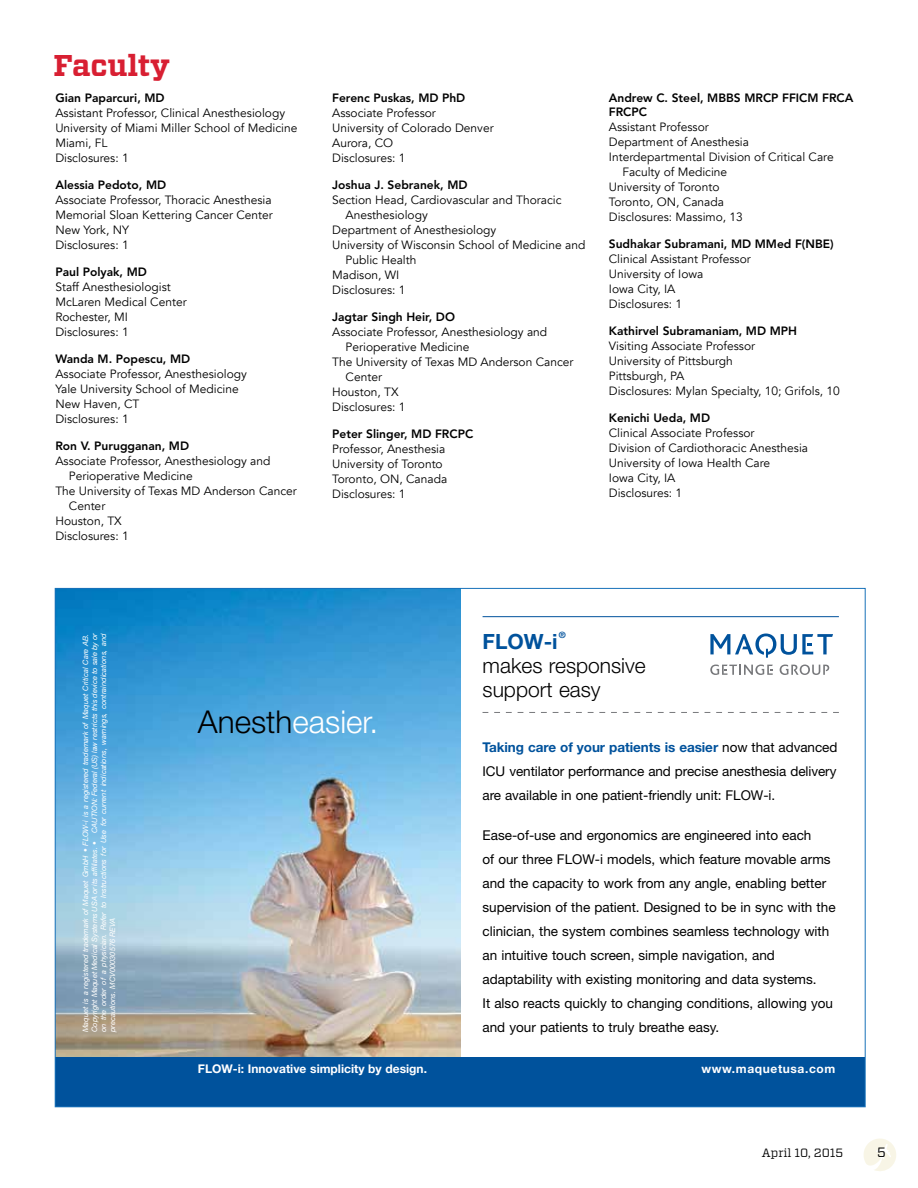
<style>
.page{position:relative;width:918px;height:1188px;background:#fff}
.page>*{position:absolute;margin:0;border:0;box-sizing:border-box;transform-origin:0 0}
.t1{font:300 31.5px "Helvetica Neue LT Std";color:#fff}
.t2{font:700 30px "Vitesse";color:#d81f32}
.t3{font:300 21px/24px "Helvetica Neue LT Std";color:#000}
.t4{font:700 21px "Helvetica Neue LT Std";color:#00529c}
.t5{font:13.5px/24px "Helvetica Neue LT Std";color:#000;text-align:justify}
.t6{font:13.5px "Vitesse";color:#000}
.t7{font:12px/15px "Avenir";color:#000}
.t8{font:800 12px/13.5px "Avenir LT Std";color:#000}
.t9{font:700 12px "Helvetica Neue LT Std";color:#fff}
.t10{font:700 12px "Helvetica Neue LT Std";letter-spacing:.05em;color:#fff}
.t11{font:12px "Vitesse";color:#000}
.t12{font:700 8.7px "Helvetica Neue LT Std";color:#00529c}
.t13{font:italic 7.5px/9px "Helvetica Neue LT Std";letter-spacing:-.005em;color:#fff;text-align:justify}
.s1{color:#000}
.s2{font-weight:700;color:#00529c}
</style>
<div class="page">
<svg style="left:863px;top:1138px;width:33px;height:33px"></svg>
<img style="left:57px;top:590px;width:404px;height:468px">
<div style="left:55px;top:1058px;width:810px;height:49px;background:#00529c"></div>
<svg style="left:92px;top:833px;width:5px;height:6px"></svg>
<hr style="left:483px;top:616px;width:356px;height:1px;background:#00529c">
<svg style="left:483px;top:712px;width:356px;height:1px"></svg>
<svg style="left:780px;top:665px;width:49px;height:10px"></svg>
<svg style="left:710px;top:665px;width:63px;height:10px"></svg>
<svg style="left:710px;top:634px;width:123px;height:24px"></svg>
<h2 class="t2" style="left:54px;top:45px;width:118px">Faculty</h2>
<p class="t8" style="left:55px;top:91px;width:111px">Gian Paparcuri, MD</p>
<p class="t7" style="left:55px;top:106px;width:244px">Assistant Professor, Clinical Anesthesiology<br>University of Miami Miller School of Medicine<br>Miami, FL<br>Disclosures: 1</p>
<p class="t8" style="left:55px;top:178px;width:112px">Alessia Pedoto, MD</p>
<p class="t7" style="left:55px;top:193px;width:219px">Associate Professor, Thoracic Anesthesia<br>Memorial Sloan Kettering Cancer Center<br>New York, NY<br>Disclosures: 1</p>
<p class="t8" style="left:55px;top:265px;width:93px">Paul Polyak, MD</p>
<p class="t7" style="left:55px;top:280px;width:133px">Staff Anesthesiologist<br>McLaren Medical Center<br>Rochester, MI<br>Disclosures: 1</p>
<p class="t8" style="left:55px;top:352px;width:136px">Wanda M. Popescu, MD</p>
<p class="t7" style="left:55px;top:367px;width:193px">Associate Professor, Anesthesiology<br>Yale University School of Medicine<br>New Haven, CT<br>Disclosures: 1</p>
<p class="t8" style="left:55px;top:439px;width:135px">Ron V. Purugganan, MD</p>
<p class="t7" style="left:55px;top:454px;width:217px">Associate Professor, Anesthesiology and</p>
<p class="t7" style="left:69px;top:469px;width:125px">Perioperative Medicine</p>
<p class="t7" style="left:55px;top:484px;width:243px">The University of Texas MD Anderson Cancer</p>
<p class="t7" style="left:69px;top:499px;width:38px">Center</p>
<p class="t7" style="left:55px;top:514px;width:68px">Houston, TX</p>
<p class="t7" style="left:55px;top:529px;width:75px">Disclosures: 1</p>
<p class="t8" style="left:332px;top:91px;width:135px">Ferenc Puskas, MD PhD</p>
<p class="t7" style="left:332px;top:106px;width:163px">Associate Professor<br>University of Colorado Denver<br>Aurora, CO<br>Disclosures: 1</p>
<p class="t8" style="left:332px;top:178px;width:137px">Joshua J. Sebranek, MD</p>
<p class="t7" style="left:332px;top:193px;width:231px">Section Head, Cardiovascular and Thoracic</p>
<p class="t7" style="left:346px;top:208px;width:84px">Anesthesiology</p>
<p class="t7" style="left:332px;top:223px;width:166px">Department of Anesthesiology</p>
<p class="t7" style="left:332px;top:238px;width:255px">University of Wisconsin School of Medicine and</p>
<p class="t7" style="left:346px;top:253px;width:72px">Public Health</p>
<p class="t7" style="left:332px;top:268px;width:69px">Madison, WI</p>
<p class="t7" style="left:332px;top:283px;width:75px">Disclosures: 1</p>
<p class="t8" style="left:332px;top:310px;width:124px">Jagtar Singh Heir, DO</p>
<p class="t7" style="left:332px;top:325px;width:217px">Associate Professor, Anesthesiology and</p>
<p class="t7" style="left:346px;top:340px;width:125px">Perioperative Medicine</p>
<p class="t7" style="left:332px;top:355px;width:243px">The University of Texas MD Anderson Cancer</p>
<p class="t7" style="left:346px;top:370px;width:38px">Center</p>
<p class="t7" style="left:332px;top:385px;width:68px">Houston, TX</p>
<p class="t7" style="left:332px;top:400px;width:75px">Disclosures: 1</p>
<p class="t8" style="left:332px;top:427px;width:143px">Peter Slinger, MD FRCPC</p>
<p class="t7" style="left:332px;top:442px;width:117px">Professor, Anesthesia<br>University of Toronto<br>Toronto, ON, Canada<br>Disclosures: 1</p>
<p class="t8" style="left:609px;top:91px;width:246px">Andrew C. Steel, MBBS MRCP FFICM FRCA<br>FRCPC</p>
<p class="t7" style="left:609px;top:119px;width:101px">Assistant Professor</p>
<p class="t7" style="left:609px;top:134px;width:142px">Department of Anesthesia</p>
<p class="t7" style="left:609px;top:149px;width:226px">Interdepartmental Division of Critical Care</p>
<p class="t7" style="left:622px;top:164px;width:106px">Faculty of Medicine</p>
<p class="t7" style="left:609px;top:179px;width:112px">University of Toronto</p>
<p class="t7" style="left:609px;top:194px;width:117px">Toronto, ON, Canada</p>
<p class="t7" style="left:609px;top:209px;width:136px">Disclosures: Massimo, 13</p>
<p class="t8" style="left:609px;top:237px;width:226px">Sudhakar Subramani, MD MMed F(NBE)</p>
<p class="t7" style="left:609px;top:251px;width:143px">Clinical Assistant Professor<br>University of Iowa<br>Iowa City, IA<br>Disclosures: 1</p>
<p class="t8" style="left:609px;top:324px;width:190px">Kathirvel Subramaniam, MD MPH</p>
<p class="t7" style="left:609px;top:338px;width:232px">Visiting Associate Professor<br>University of Pittsburgh<br>Pittsburgh, PA<br>Disclosures: Mylan Specialty, 10; Grifols, 10</p>
<p class="t8" style="left:609px;top:411px;width:103px">Kenichi Ueda, MD</p>
<p class="t7" style="left:609px;top:425px;width:201px">Clinical Associate Professor<br>Division of Cardiothoracic Anesthesia<br>University of Iowa Health Care<br>Iowa City, IA<br>Disclosures: 1</p>
<p class="t13" style="left:81px;top:1032px;width:400px;rotate:-90deg">Maquet is a registered trademark of Maquet GmbH • FLOW-i is a registered trademark of Maquet Critical Care AB.<br>Copyright Maquet Medical Systems USA or its affiliates. • CAUTION: Federal (US) law restricts this device to sale by or on the order of a physician. Refer to Instructions for Use for current indications, warnings, contraindications, and precautions. MCV00030576 REVA</p>
<h1 class="t1" style="left:198px;top:703px;width:182px"><span class="s1">Anesth</span>easier.</h1>
<h3 class="t4" style="left:483px;top:628px;width:77px">FLOW-i</h3>
<p class="t12" style="left:559px;top:629px;width:8px">®</p>
<h3 class="t3" style="left:483px;top:653px;width:165px">makes responsive support easy</h3>
<p class="t5" style="left:483px;top:736px;width:356px"><span class="s2">Taking care of your patients is easier</span> now that advanced ICU ventilator performance and precise anesthesia delivery are available in one patient-friendly unit: FLOW-i.</p>
<p class="t5" style="left:483px;top:823px;width:355px;text-align:left">Ease-of-use and ergonomics are engineered into each<br>of our three FLOW-i models, which feature movable arms and the capacity to work from any angle, enabling better supervision of the patient. Designed to be in sync with the clinician, the system combines seamless technology with an intuitive touch screen, simple navigation, and adaptability with existing monitoring and data systems.<br>It also reacts quickly to changing conditions, allowing you and your patients to truly breathe easy.</p>
<p class="t9" style="left:198px;top:1061px;width:231px">FLOW-i: Innovative simplicity by design.</p>
<p class="t10" style="left:702px;top:1061px;width:135px">www.maquetusa.com</p>
<p class="t11" style="left:762px;top:1145px;width:83px">April 10, 2015</p>
<p class="t6" style="left:877px;top:1143px;width:10px">5</p>
</div>
